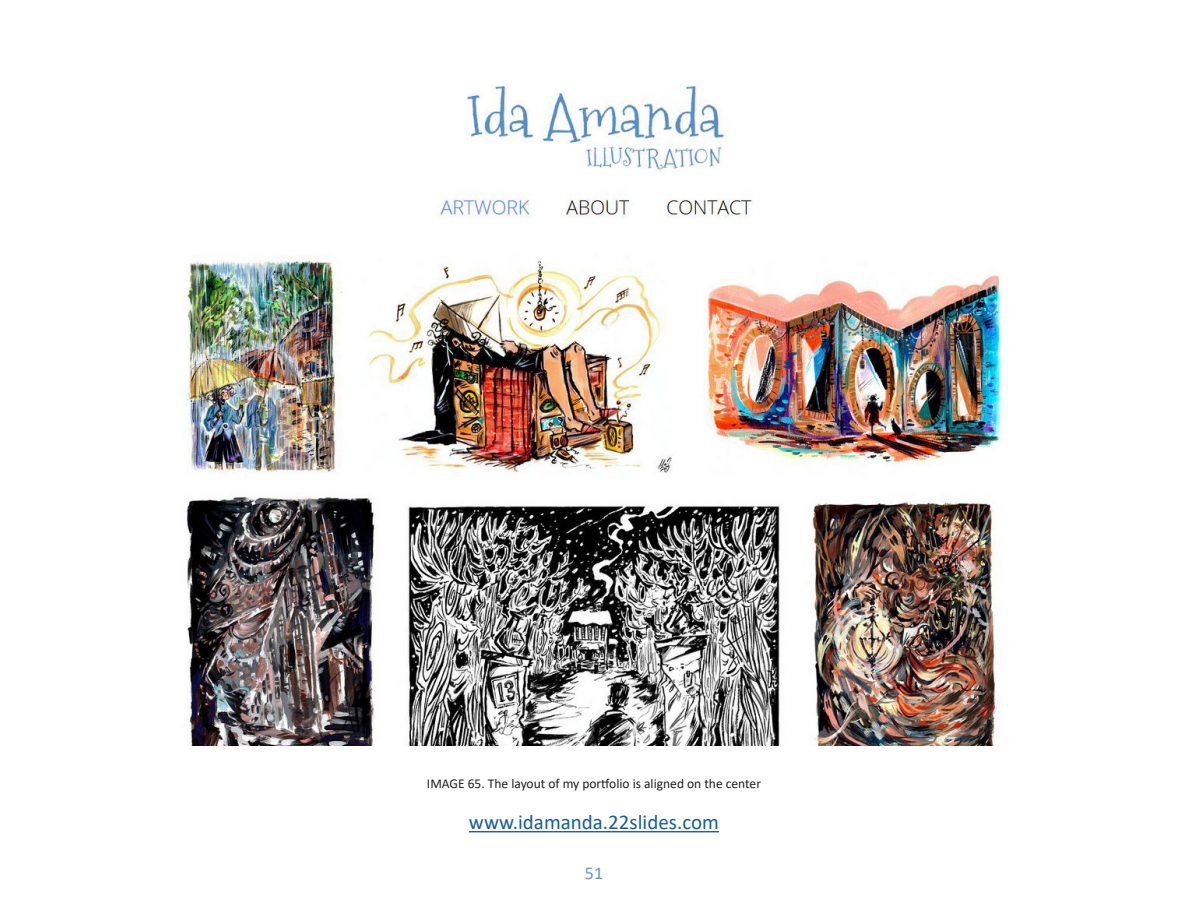
<style>
.page{position:relative;width:1188px;height:918px;background:#fff}
.page>*{position:absolute;margin:0;border:0;box-sizing:border-box;transform-origin:0 0}
.lainaukset-eikursiiv{font:21px "Calibri";color:#175d9e}
.t1{font:18px "Calibri";color:#6e97c3}
.kuvalinkit{font:13.5px "Calibri";color:#231f20}
</style>
<div class="page">
<img style="left:186px;top:85px;width:817px;height:660px">
<hr style="left:469px;top:831px;width:250px;height:1px;background:#175d9e">
<p class="kuvalinkit" style="left:427px;top:774px;width:336px">IMAGE 65. The layout of my portfolio is aligned on the center</p>
<p class="lainaukset-eikursiiv" style="left:469px;top:808px;width:252px">www.idamanda.22slides.com</p>
<h2 class="t1" style="left:585px;top:861px;width:20px">51</h2>
</div>
